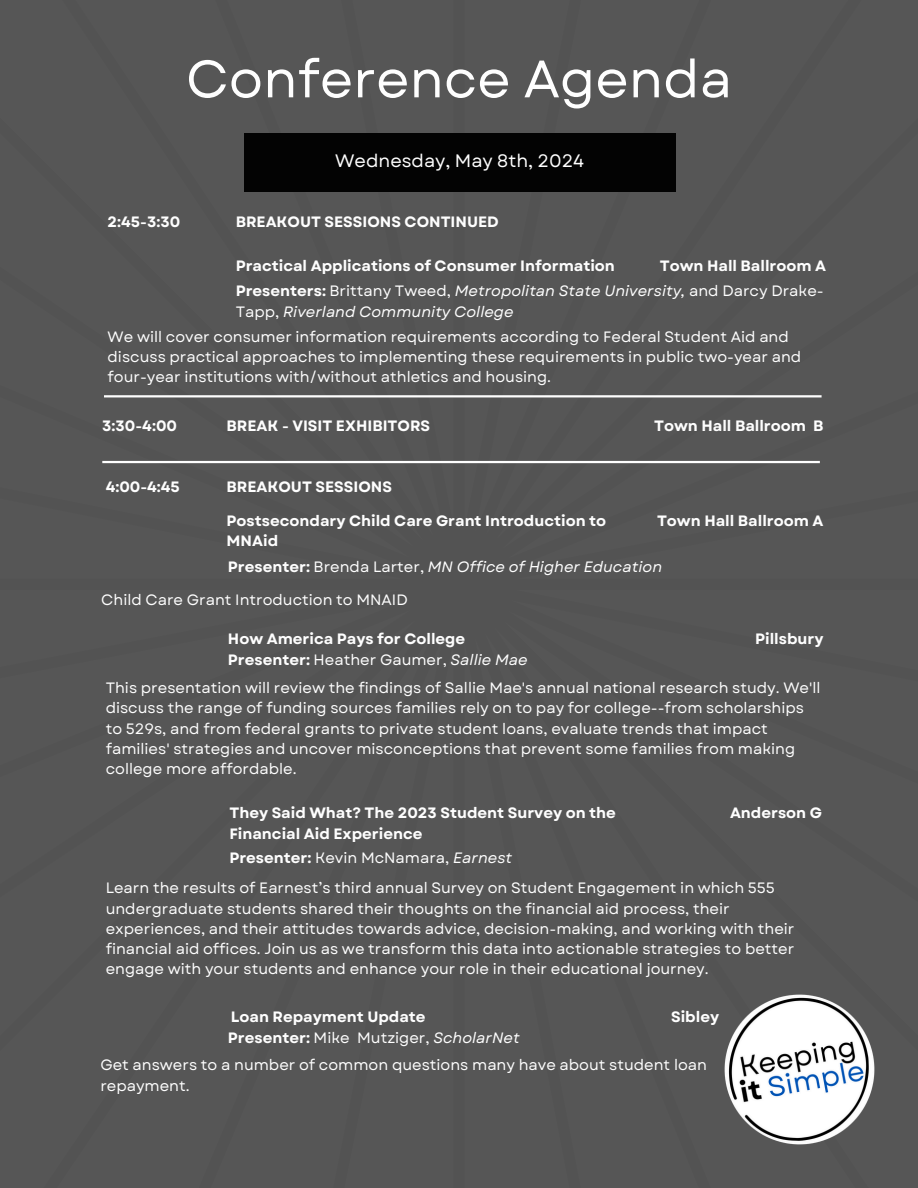
<style>
.page{position:relative;width:918px;height:1188px;background:#565656}
.page>*{position:absolute;margin:0;border:0;box-sizing:border-box;transform-origin:0 0}
.t1{font:52.5px "Garet";color:#fefefe}
.t2{font:18px "Garet";color:#fefefe}
.t3{font:15px/20.2px "Garet";color:#fefefe}
.t4{font:700 15px/20.2px "Garet";color:#fefefe}
.t5{font:italic 15px/20.2px "Garet";color:#fefefe}
.t6{font:700 15px "Garet";color:#fff}
.s1{font-weight:700;font-style:normal}
.s2{font-style:normal}
.s3{font-weight:700}
.s4{font-style:italic}
</style>
<div class="page">
<div style="left:244px;top:133px;width:431px;height:59px;background:#030303"></div>
<hr style="left:102px;top:461px;width:718px;height:2px;background:#fefefe">
<hr style="left:104px;top:395px;width:718px;height:2px;background:#fefefe">
<img style="left:682px;top:952px;width:236px;height:236px">
<h1 class="t1" style="left:186px;top:41px;width:548px">Conference Agenda</h1>
<p class="t2" style="left:335px;top:148px;width:251px">Wednesday, May 8th, 2024</p>
<h4 class="t4" style="left:108px;top:211px;width:74px">2:45-3:30</h4>
<p class="t4" style="left:236px;top:212px;width:265px">BREAKOUT SESSIONS CONTINUED</p>
<p class="t4" style="left:236px;top:256px;width:381px">Practical Applications of Consumer Information</p>
<h4 class="t4" style="left:660px;top:256px;width:168px">Town Hall Ballroom A</h4>
<p class="t5" style="left:236px;top:281px;width:590px"><span class="s1">Presenters:</span> <span class="s2">Brittany Tweed,</span> Metropolitan State University, <span class="s2">and Darcy Drake-<br>Tapp,</span> Riverland Community College</p>
<h4 class="t3" style="left:108px;top:326px;width:695px">We will cover consumer information requirements according to Federal Student Aid and discuss practical approaches to implementing these requirements in public two-year and four-year institutions with/without athletics and housing.</h4>
<p class="t4" style="left:102px;top:415px;width:76px">3:30-4:00</p>
<p class="t4" style="left:227px;top:415px;width:205px">BREAK - VISIT EXHIBITORS</p>
<h4 class="t4" style="left:654px;top:415px;width:171px">Town Hall Ballroom B</h4>
<h2 class="t4" style="left:106px;top:477px;width:76px">4:00-4:45</h2>
<h4 class="t4" style="left:227px;top:477px;width:167px">BREAKOUT SESSIONS</h4>
<h3 class="t4" style="left:227px;top:511px;width:381px">Postsecondary Child Care Grant Introduction to<br>MNAid</h3>
<h4 class="t5" style="left:228px;top:556px;width:436px"><span class="s1">Presenter:</span> <span class="s2">Brenda Larter,</span> MN Office of Higher Education</h4>
<h4 class="t4" style="left:657px;top:511px;width:168px">Town Hall Ballroom A</h4>
<p class="t3" style="left:101px;top:589px;width:308px">Child Care Grant Introduction to MNAID</p>
<p class="t4" style="left:228px;top:629px;width:239px">How America Pays for College</p>
<h4 class="t3" style="left:228px;top:650px;width:301px"><span class="s3">Presenter:</span> Heather Gaumer, <span class="s4">Sallie Mae</span></h4>
<h3 class="t4" style="left:755px;top:629px;width:70px">Pillsbury</h3>
<h4 class="t3" style="left:106px;top:678px;width:716px">This presentation will review the findings of Sallie Mae's annual national research study. We'll discuss the range of funding sources families rely on to pay for college--from scholarships to 529s, and from federal grants to private student loans, evaluate trends that impact families' strategies and uncover misconceptions that prevent some families from making college more affordable.</h4>
<h4 class="t4" style="left:229px;top:803px;width:388px">They Said What? The 2023 Student Survey on the<br>Financial Aid Experience</h4>
<h3 class="t3" style="left:229px;top:847px;width:284px"><span class="s3">Presenter:</span> Kevin McNamara, <span class="s4">Earnest</span></h3>
<h4 class="t4" style="left:730px;top:803px;width:94px">Anderson G</h4>
<h4 class="t3" style="left:106px;top:878px;width:690px">Learn the results of Earnest’s third annual Survey on Student Engagement in which 555 undergraduate students shared their thoughts on the financial aid process, their experiences, and their attitudes towards advice, decision-making, and working with their financial aid offices. Join us as we transform this data into actionable strategies to better engage with your students and enhance your role in their educational journey.</h4>
<h4 class="t4" style="left:231px;top:1007px;width:196px">Loan Repayment Update</h4>
<h4 class="t3" style="left:228px;top:1028px;width:293px"><span class="s3">Presenter:</span> Mike Mutziger, <span class="s4">ScholarNet</span></h4>
<p class="t6" style="left:671px;top:1006px;width:50px">Sibley</p>
<p class="t3" style="left:100px;top:1055px;width:608px">Get answers to a number of common questions many have about student loan repayment.</p>
</div>
